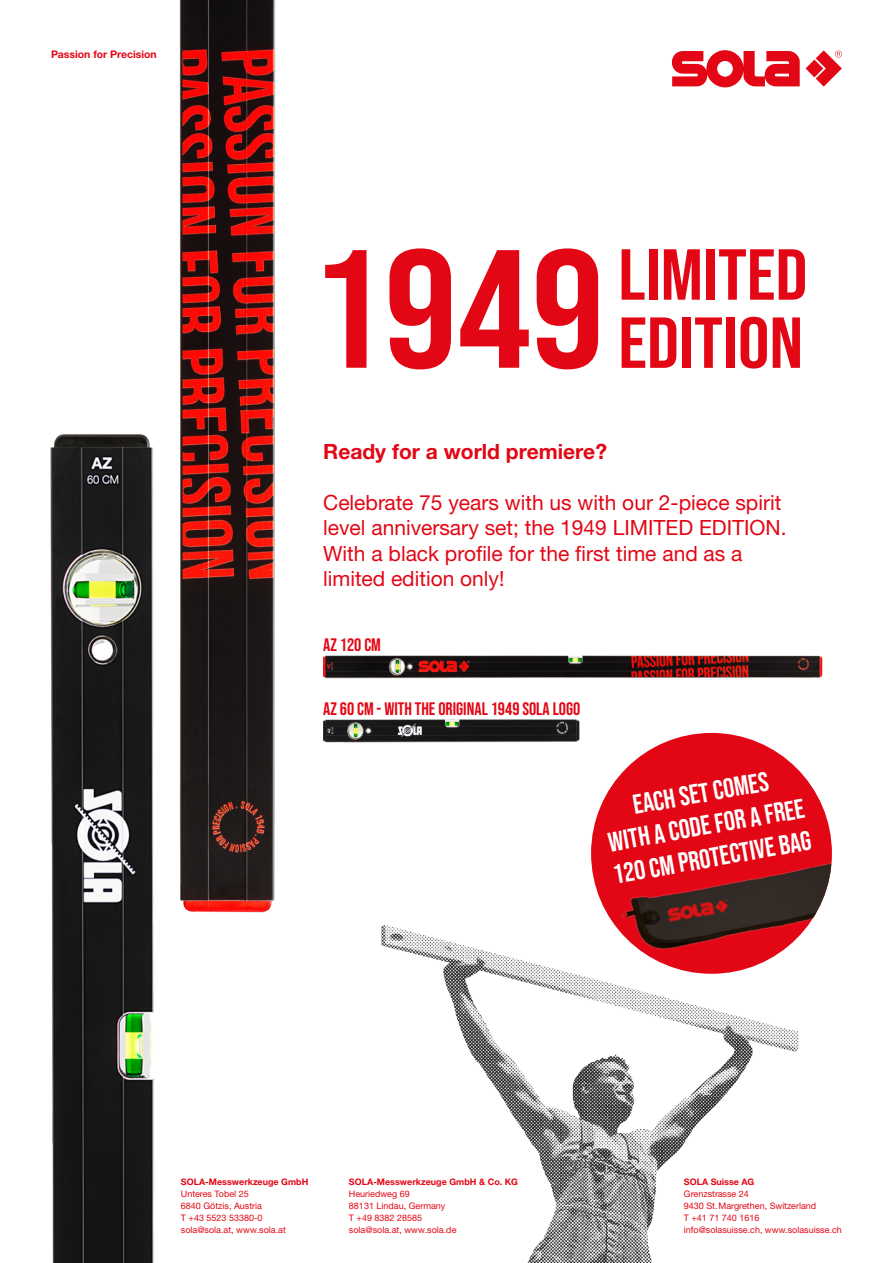
<style>
.page{position:relative;width:893px;height:1263px;background:#fff}
.page>*{position:absolute;margin:0;border:0;box-sizing:border-box;transform-origin:0 0}
.t1{font:168px "Bebas Neue";color:#e30614;scale:1.09 1}
.t2{font:72px "Bebas Neue";color:#e30614;scale:1.09 1}
.Headline_weiß{font:27.15px/32.5px "Bebas Neue";color:#fff;text-align:center}
.t3{font:21px/25.5px "Helvetica Neue LTW1 G";color:#e30614}
.t4{font:700 21px "Helvetica Neue LTW1 G";color:#e30614}
.t5{font:18px "Bebas Neue";color:#e30614}
.t6{font:700 10.5px "Helvetica Neue LTW1 G";color:#e30614}
.Copy-Text{font:9px "Helvetica Neue LTW1 G";color:#e30614}
.Copy-Text-2{font:700 9px "Helvetica Neue LTW1 G";color:#e30614}
</style>
<div class="page">
<img style="left:381px;top:865px;width:418px;height:398px">
<img style="left:50px;top:434px;width:104px;height:829px">
<img style="left:179px;top:0;width:97px;height:913px">
<img style="left:323px;top:655px;width:500px;height:24px">
<img style="left:323px;top:719px;width:257px;height:24px">
<svg style="left:672px;top:50px;width:170px;height:37px"></svg>
<div style="left:591px;top:733px;width:241px;height:241px;background:#e30614;border-radius:50%"></div>
<img style="left:602px;top:764px;width:230px;height:210px">
<p class="t6" style="left:51px;top:48px;width:107px">Passion for Precision</p>
<p class="t1" style="left:310px;top:214px;width:271px">1949</p>
<p class="t2" style="left:618px;top:234px;width:175px">LIMITED</p>
<p class="t2" style="left:618px;top:302px;width:171px">EDITION</p>
<p class="t4" style="left:323px;top:438px;width:285px">Ready for a world premiere?</p>
<p class="t3" style="left:323px;top:489px;width:465px">Celebrate 75 years with us with our 2-piece spirit level anniversary set; the 1949 LIMITED EDITION.<br>With a black profile for the first time and as a limited edition only!</p>
<p class="t5" style="left:323px;top:634px;width:59px">AZ 120 CM</p>
<p class="t5" style="left:323px;top:698px;width:259px">AZ 60 CM - WITH THE ORIGINAL 1949 SOLA LOGO</p>
<p class="Headline_weiß" style="left:599px;top:794px;width:202px;rotate:-10deg">EACH SET COMES<br>WITH A CODE FOR A FREE<br>120 CM PROTECTIVE BAG</p>
<p class="Copy-Text-2" style="left:181px;top:1176px;width:129px">SOLA-Messwerkzeuge GmbH</p>
<p class="Copy-Text" style="left:181px;top:1188px;width:69px">Unteres Tobel 25</p>
<p class="Copy-Text" style="left:181px;top:1200px;width:83px">6840 Götzis, Austria</p>
<p class="Copy-Text" style="left:181px;top:1212px;width:83px">T +43 5523 53380-0</p>
<p class="Copy-Text" style="left:181px;top:1224px;width:107px">sola@sola.at, www.sola.at</p>
<p class="Copy-Text-2" style="left:349px;top:1176px;width:170px">SOLA-Messwerkzeuge GmbH &amp; Co. KG</p>
<p class="Copy-Text" style="left:349px;top:1188px;width:62px">Heuriedweg 69</p>
<p class="Copy-Text" style="left:349px;top:1200px;width:98px">88131 Lindau, Germany</p>
<p class="Copy-Text" style="left:349px;top:1212px;width:75px">T +49 8382 28585</p>
<p class="Copy-Text" style="left:349px;top:1224px;width:109px">sola@sola.at, www.sola.de</p>
<p class="Copy-Text-2" style="left:684px;top:1176px;width:72px">SOLA Suisse AG</p>
<p class="Copy-Text" style="left:684px;top:1188px;width:67px">Grenzstrasse 24</p>
<p class="Copy-Text" style="left:684px;top:1200px;width:134px">9430 St.Margrethen, Switzerland</p>
<p class="Copy-Text" style="left:684px;top:1212px;width:77px">T +41 71 740 1616</p>
<p class="Copy-Text" style="left:684px;top:1224px;width:160px">info@solasuisse.ch, www.solasuisse.ch</p>
</div>
